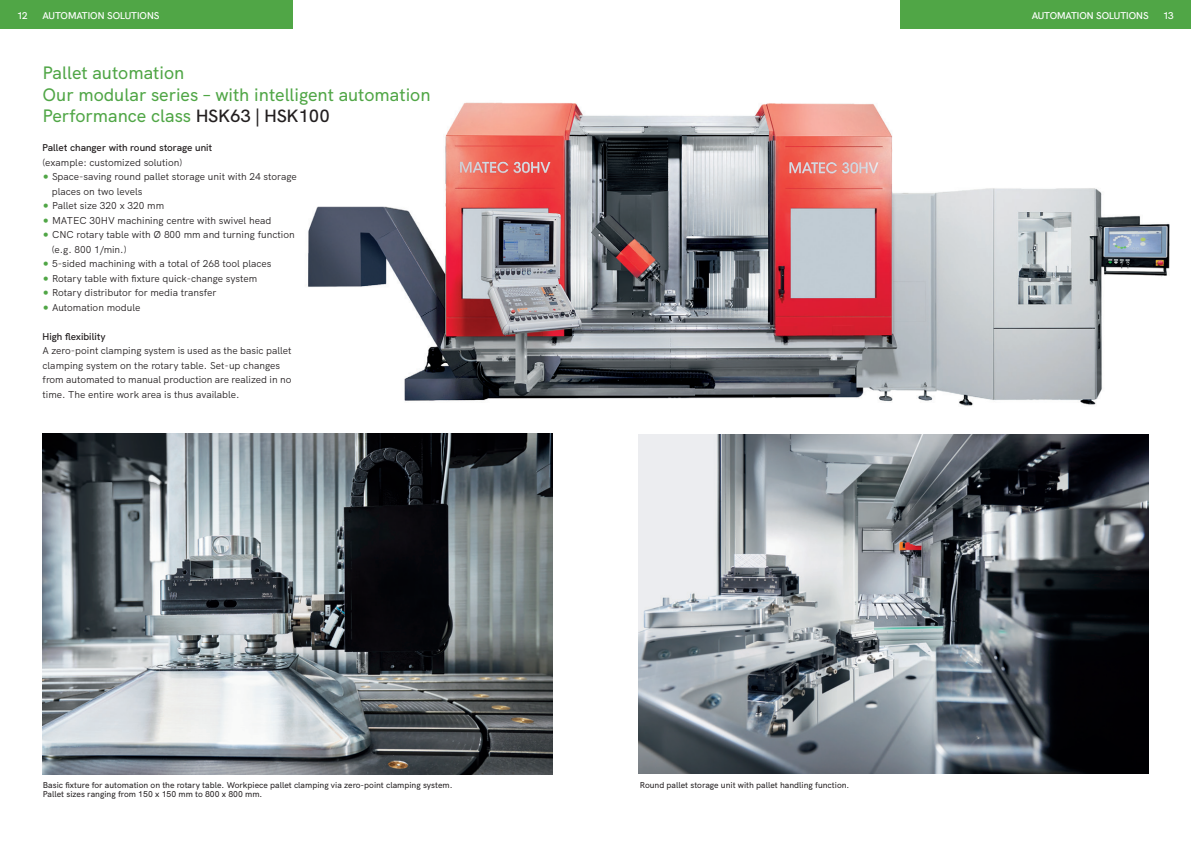
<style>
.page{position:relative;width:1191px;height:842px;background:#fff}
.page>*{position:absolute;margin:0;border:0;box-sizing:border-box;transform-origin:0 0}
.t1{font:500 18px/21.7px "HK Grotesk";color:#50a646}
.t2{font:10px/14.5px "HK Grotesk";color:#231f20}
.t3{font:600 10px "HK Grotesk";color:#231f20}
.t4{font:600 10px "HK Grotesk";color:#fff}
.t5{font:500 8.5px/9px "HK Grotesk";color:#231f20}
.s1{font-weight:600;color:#231f20}
</style>
<div class="page">
<img style="left:308px;top:102px;width:862px;height:304px">
<div style="left:0;top:0;width:292px;height:28px;background:#50a646"></div>
<div style="left:900px;top:0;width:291px;height:28px;background:#50a646"></div>
<img style="left:43px;top:433px;width:510px;height:342px">
<img style="left:638px;top:434px;width:510px;height:340px">
<p class="t4" style="left:18px;top:8px;width:11px">12</p>
<p class="t4" style="left:43px;top:8px;width:118px">AUTOMATION SOLUTIONS</p>
<p class="t4" style="left:1031px;top:8px;width:118px">AUTOMATION SOLUTIONS</p>
<p class="t4" style="left:1163px;top:8px;width:12px">13</p>
<h1 class="t1" style="left:43px;top:60px;width:389px">Pallet automation<br>Our modular series – with intelligent automation<br>Performance class <span class="s1">HSK63 | HSK100</span></h1>
<p class="t3" style="left:43px;top:140px;width:171px">Pallet changer with round storage unit</p>
<p class="t2" style="left:52px;top:154px;width:246px;text-indent:-9px">(example: customized solution)<br>Space-saving round pallet storage unit with 24 storage places on two levels<br>Pallet size 320 x 320 mm<br>MATEC 30HV machining centre with swivel head<br>CNC rotary table with Ø 800 mm and turning function (e.g. 800 1/min.)<br>5-sided machining with a total of 268 tool places Rotary table with fixture quick-change system<br>Rotary distributor for media transfer<br>Automation module</p>
<p class="t3" style="left:43px;top:329px;width:65px">High flexibility</p>
<p class="t2" style="left:43px;top:343px;width:250px">A zero-point clamping system is used as the basic pallet clamping system on the rotary table. Set-up changes from automated to manual production are realized in no time. The entire work area is thus available.</p>
<p class="t5" style="left:43px;top:780px;width:411px">Basic fixture for automation on the rotary table. Workpiece pallet clamping via zero-point clamping system.<br>Pallet sizes ranging from 150 x 150 mm to 800 x 800 mm.</p>
<p class="t5" style="left:640px;top:780px;width:211px">Round pallet storage unit with pallet handling function.</p>
</div>
